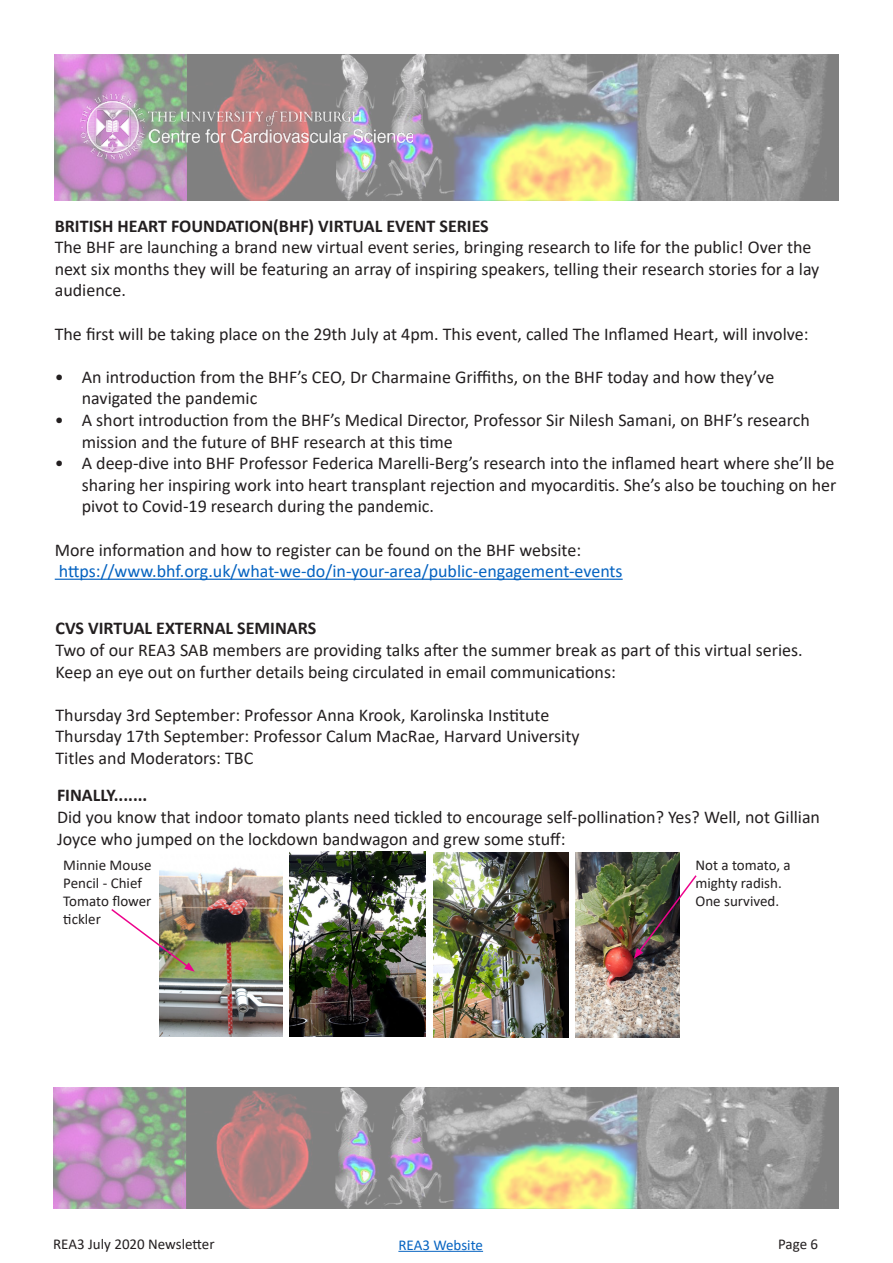
<style>
.page{position:relative;width:893px;height:1263px;background:#fff}
.page>*{position:absolute;margin:0;border:0;box-sizing:border-box;transform-origin:0 0}
.t1{font:18px/21.6px "Calibri";color:#231f20}
.t2{font:18px "Calibri";color:#0563c1}
.t3{font:700 18px "Calibri";color:#231f20}
.t4{font:15px/18px "Calibri";color:#231f20}
.t5{font:15px "Calibri";color:#0563c1}
.s1{font-weight:700}
</style>
<div class="page">
<img style="left:54px;top:54px;width:785px;height:147px">
<img style="left:80px;top:95px;width:64px;height:63px">
<img style="left:149px;top:111px;width:263px;height:31px">
<hr style="left:398px;top:1251px;width:85px;height:1px;background:#0563c1">
<img style="left:53px;top:1087px;width:785px;height:122px">
<hr style="left:55px;top:579px;width:568px;height:1px;background:#0563c1">
<img style="left:160px;top:867px;width:123px;height:170px">
<img style="left:434px;top:853px;width:134px;height:185px">
<img style="left:289px;top:852px;width:137px;height:185px">
<img style="left:575px;top:852px;width:104px;height:185px">
<img style="left:634px;top:874px;width:63px;height:85px">
<img style="left:111px;top:907px;width:84px;height:65px">
<p class="t3" style="left:55px;top:213px;width:436px">BRITISH HEART FOUNDATION(BHF) VIRTUAL EVENT SERIES</p>
<p class="t1" style="left:55px;top:236px;width:766px">The BHF are launching a brand new virtual event series, bringing research to life for the public! Over the next six months they will be featuring an array of inspiring speakers, telling their research stories for a lay audience.</p>
<p class="t1" style="left:55px;top:322px;width:755px">The first will be taking place on the 29th July at 4pm. This event, called The Inflamed Heart, will involve:</p>
<p class="t1" style="left:82px;top:365px;width:694px;text-indent:-27px">• An introduction from the BHF’s CEO, Dr Charmaine Griffiths, on the BHF today and how they’ve navigated the pandemic</p>
<p class="t1" style="left:82px;top:409px;width:730px;text-indent:-27px">• A short introduction from the BHF’s Medical Director, Professor Sir Nilesh Samani, on BHF’s research mission and the future of BHF research at this time</p>
<p class="t1" style="left:82px;top:452px;width:756px;text-align:justify;text-indent:-27px">• A deep-dive into BHF Professor Federica Marelli-Berg’s research into the inflamed heart where she’ll be sharing her inspiring work into heart transplant rejection and myocarditis. She’s also be touching on her pivot to Covid-19 research during the pandemic.</p>
<p class="t1" style="left:55px;top:538px;width:528px">More information and how to register can be found on the BHF website:</p>
<p class="t2" style="left:59px;top:559px;width:565px">https://www.bhf.org.uk/what-we-do/in-your-area/public-engagement-events</p>
<p class="t1" style="left:56px;top:617px;width:749px"><span class="s1">CVS VIRTUAL EXTERNAL SEMINARS<br></span>Two of our REA3 SAB members are providing talks after the summer break as part of this virtual series.<br>Keep an eye out on further details being circulated in email communications:</p>
<p class="t1" style="left:56px;top:703px;width:495px">Thursday 3rd September: Professor Anna Krook, Karolinska Institute</p>
<p class="t1" style="left:56px;top:725px;width:525px">Thursday 17th September: Professor Calum MacRae, Harvard University</p>
<p class="t1" style="left:56px;top:747px;width:199px">Titles and Moderators: TBC</p>
<p class="t3" style="left:57px;top:783px;width:92px">FINALLY.......</p>
<p class="t1" style="left:57px;top:806px;width:765px">Did you know that indoor tomato plants need tickled to encourage self-pollination? Yes? Well, not Gillian<br>Joyce who jumped on the lockdown bandwagon and grew some stuff:</p>
<p class="t4" style="left:63px;top:856px;width:90px">Minnie Mouse</p>
<p class="t4" style="left:63px;top:874px;width:90px">Pencil - Chief<br>Tomato flower tickler</p>
<p class="t4" style="left:695px;top:856px;width:97px">Not a tomato, a mighty radish.<br>One survived.</p>
<p class="t4" style="left:53px;top:1234px;width:163px">REA3 July 2020 Newsletter</p>
<p class="t5" style="left:398px;top:1234px;width:86px">REA3 Website</p>
<p class="t4" style="left:778px;top:1234px;width:42px">Page 6</p>
</div>
